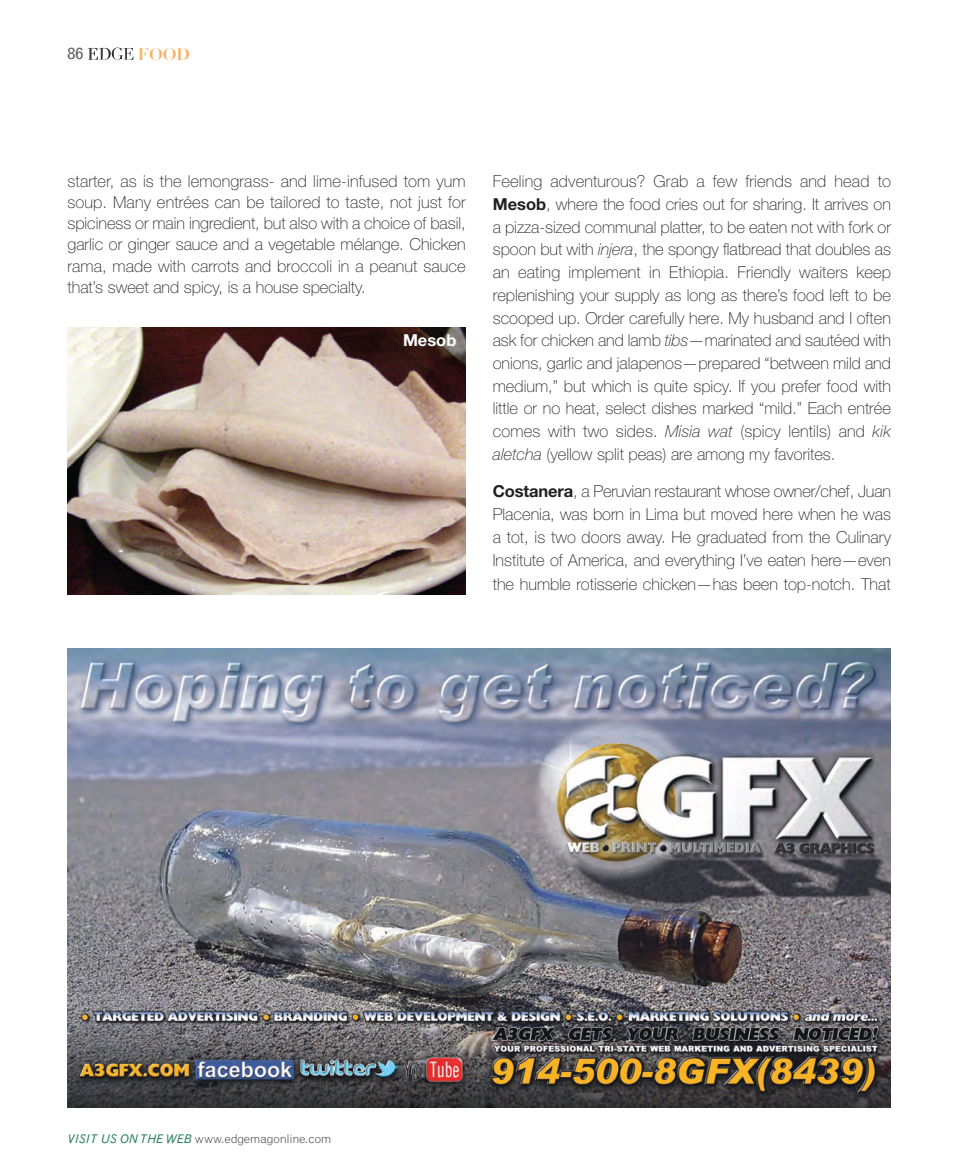
<style>
.page{position:relative;width:972px;height:1175px;background:#fff}
.page>*{position:absolute;margin:0;border:0;box-sizing:border-box;transform-origin:0 0}
.t1{font:100 16.5px/22.6px "Helvetica Neue LT Std";color:#231f20;text-align:justify}
.t2{font:700 16.5px "Helvetica Neue LT Std";color:#fff}
.t3{font:700 16.5px "Didot LH";color:#fab05f}
.t4{font:16.5px "Grotesque";color:#636366}
.t5{font:300 12px "Grotesque";letter-spacing:-.015em;color:#231f20}
.s1{font-weight:700}
.s2{font-style:italic}
.s3{font-weight:400;font-style:italic;color:#34836b}
</style>
<div class="page">
<svg style="left:88px;top:48px;width:45px;height:12px"></svg>
<img style="left:68px;top:327px;width:398px;height:267px">
<img style="left:68px;top:648px;width:823px;height:459px">
<p class="t4" style="left:68px;top:48px;width:17px">86</p>
<p class="t3" style="left:138px;top:48px;width:54px">FOOD</p>
<p class="t1" style="left:68px;top:172px;width:400px;line-height:21px">starter, as is the lemongrass- and lime-infused tom yum soup. Many entrées can be tailored to taste, not just for spiciness or main ingredient, but also with a choice of basil, garlic or ginger sauce and a vegetable mélange. Chicken rama, made with carrots and broccoli in a peanut sauce that’s sweet and spicy, is a house specialty.</p>
<p class="t1" style="left:493px;top:172px;width:400px">Feeling adventurous? Grab a few friends and head to <span class="s1">Mesob</span>, where the food cries out for sharing. It arrives on a pizza-sized communal platter, to be eaten not with fork or spoon but with <span class="s2">injera</span>, the spongy flatbread that doubles as an eating implement in Ethiopia. Friendly waiters keep replenishing your supply as long as there’s food left to be scooped up. Order carefully here. My husband and I often ask for chicken and lamb <span class="s2">tibs</span>—marinated and sautéed with onions, garlic and jalapenos—prepared “between mild and medium,” but which is quite spicy. If you prefer food with little or no heat, select dishes marked “mild.” Each entrée comes with two sides. <span class="s2">Misia wat</span> (spicy lentils) and <span class="s2">kik aletcha</span> (yellow split peas) are among my favorites.</p>
<p class="t1" style="left:493px;top:481px;width:400px;line-height:23.1px"><span class="s1">Costanera</span>, a Peruvian restaurant whose owner/chef, Juan Placenia, was born in Lima but moved here when he was a tot, is two doors away. He graduated from the Culinary Institute of America, and everything I’ve eaten here—even the humble rotisserie chicken—has been top-notch. That</p>
<p class="t2" style="left:403px;top:334px;width:55px">Mesob</p>
<p class="t5" style="left:68px;top:1134px;width:266px"><span class="s3">VISIT US ON THE WEB</span> www.edgemagonline.com</p>
</div>
